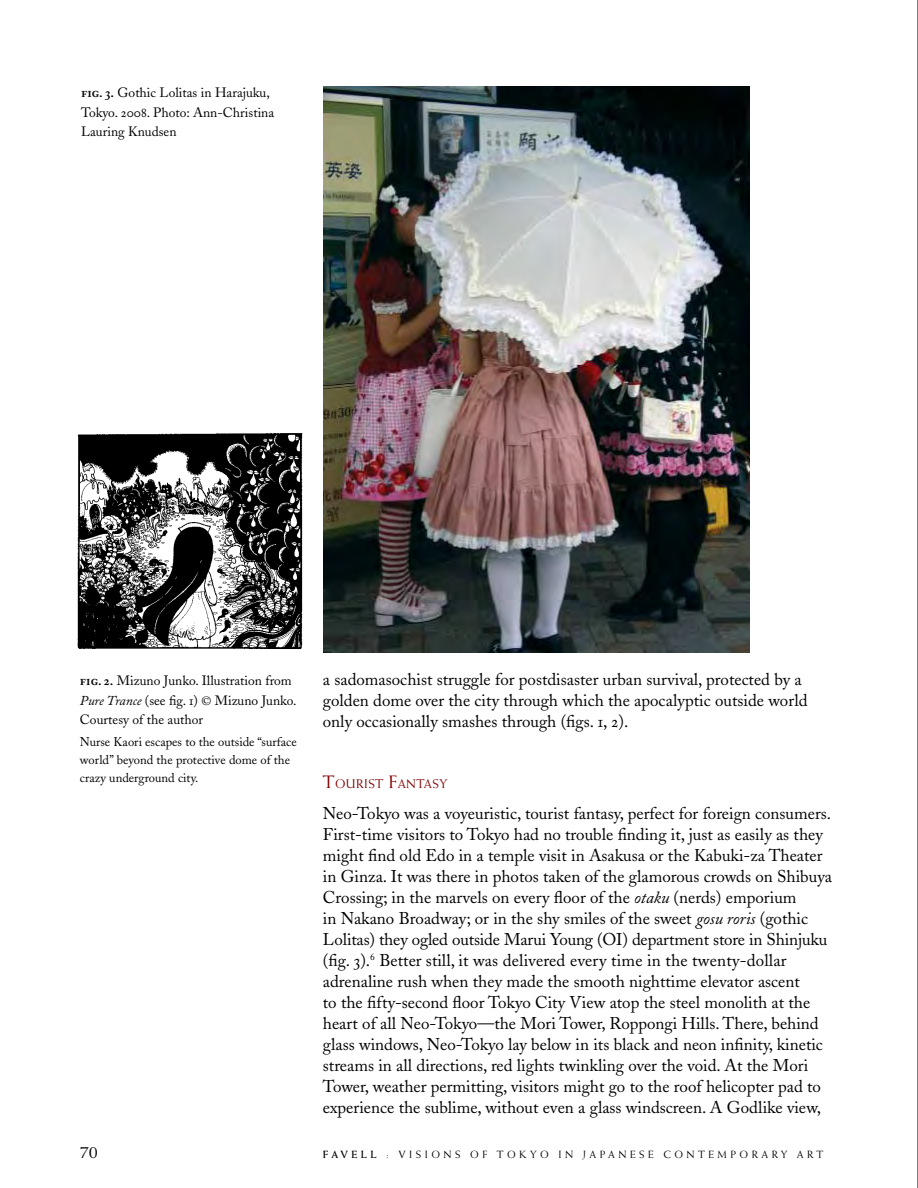
<style>
.page{position:relative;width:918px;height:1188px;background:#fff}
.page>*{position:absolute;margin:0;border:0;box-sizing:border-box;transform-origin:0 0}
.t1{font:18px "Weiss";color:#000}
.t2{font:16.95px/21px "Adobe Caslon";color:#000}
.t3{font:13.5px/19.5px "Adobe Caslon";color:#000}
.t4{font:12.6px/18px "Adobe Caslon";color:#000}
.t5{font:12.6px "Weiss";letter-spacing:.035em;color:#800000}
.t6{font:10.5px "Weiss";letter-spacing:.33em;color:#000}
.s1{font-family:"Adobe Caslon Semibold SC"}
.s2{font-family:"Adobe Caslon Regular SC"}
.s3{font-style:italic}
.s4{font-size:12px}
.s5{font-size:18px}
.s6{font-weight:700}
</style>
<div class="page">
<hr style="left:917px;top:0;width:1px;height:1188px;background:#000">
<img style="left:77px;top:433px;width:226px;height:216px">
<img style="left:324px;top:87px;width:426px;height:565px">
<p class="t3" style="left:81px;top:83px;width:195px"><span class="s1">fig. 3.</span> Gothic Lolitas in Harajuku,<br>Tokyo. <span class="s2">2008</span>. Photo: Ann-Christina<br>Lauring Knudsen</p>
<p class="t3" style="left:80px;top:671px;width:218px"><span class="s1">fig. 2.</span> Mizuno Junko. Illustration from<br><span class="s3">Pure Trance</span> (see fig. <span class="s2">1</span>) <span class="s4">©</span> Mizuno Junko.<br>Courtesy of the author</p>
<p class="t4" style="left:80px;top:733px;width:218px">Nurse Kaori escapes to the outside “surface world” beyond the protective dome of the crazy underground city.</p>
<p class="t1" style="left:80px;top:1141px;width:19px">70</p>
<p class="t2" style="left:323px;top:669px;width:486px">a sadomasochist struggle for postdisaster urban survival, protected by a golden dome over the city through which the apocalyptic outside world only occasionally smashes through (figs. <span class="s2">1</span>, <span class="s2">2</span>).</p>
<p class="t5" style="left:323px;top:777px;width:126px"><span class="s5">T</span>OURIST <span class="s5">F</span>ANTASY</p>
<p class="t2" style="left:323px;top:803px;width:511px">Neo-Tokyo was a voyeuristic, tourist fantasy, perfect for foreign consumers.<br>First-time visitors to Tokyo had no trouble finding it, just as easily as they might find old Edo in a temple visit in Asakusa or the Kabuki-za Theater in Ginza. It was there in photos taken of the glamorous crowds on Shibuya Crossing; in the marvels on every floor of the <span class="s3">otaku</span> (nerds) emporium<br>in Nakano Broadway; or in the shy smiles of the sweet <span class="s3">gosu roris</span> (gothic Lolitas) they ogled outside Marui Young (OI) department store in Shinjuku (fig. <span class="s2">3</span>).<sup>6</sup> Better still, it was delivered every time in the twenty-dollar adrenaline rush when they made the smooth nighttime elevator ascent<br>to the fifty-second floor Tokyo City View atop the steel monolith at the heart of all Neo-Tokyo—the Mori Tower, Roppongi Hills. There, behind glass windows, Neo-Tokyo lay below in its black and neon infinity, kinetic streams in all directions, red lights twinkling over the void. At the Mori Tower, weather permitting, visitors might go to the roof helicopter pad to experience the sublime, without even a glass windscreen. A Godlike view,</p>
<p class="t6" style="left:323px;top:1148px;width:498px"><span class="s6">FAVELL</span> : VISIONS OF TOKYO IN JA PA NESE CONT EMPORA RY ART</p>
</div>
